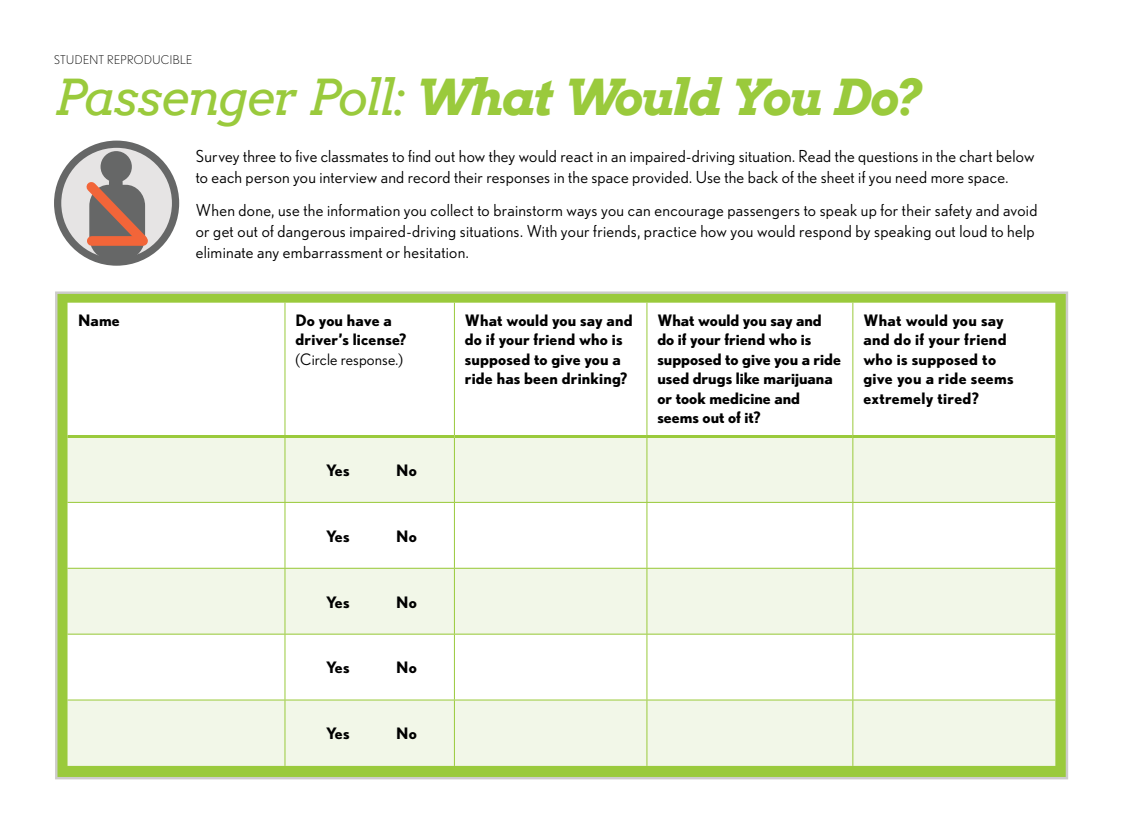
<style>
.page{position:relative;width:1121px;height:837px;background:#fff}
.page>*{position:absolute;margin:0;border:0;box-sizing:border-box;transform-origin:0 0}
.t1{font:italic 700 49.5px "Arvo";letter-spacing:-.025em;color:#9aca3c}
.t2{font:16.5px/21px "Nobel";letter-spacing:.015em;color:#000}
.t3{font:700 15.75px/19.5px "Nobel";letter-spacing:.01em;color:#000}
.t4{font:15.75px "Nobel";letter-spacing:.01em;color:#000}
.t5{font:300 12px "Nobel";letter-spacing:.03em;color:#000}
.s1{font-weight:400}
</style>
<div class="page">
<div style="left:55px;top:291px;width:1013px;height:488px;background:#9aca3c;border:2px solid #cdcccb"></div>
<div style="left:68px;top:303px;width:987px;height:132px;background:#fff"></div>
<svg style="left:68px;top:438px;width:987px;height:328px;background:#f6f9f0"></svg>
<hr style="left:284px;top:303px;width:1px;height:132px;background:#9aca3c">
<hr style="left:454px;top:303px;width:1px;height:132px;background:#9aca3c">
<hr style="left:646px;top:303px;width:1px;height:132px;background:#9aca3c">
<hr style="left:852px;top:303px;width:1px;height:132px;background:#9aca3c">
<hr style="left:284px;top:438px;width:1px;height:64px;background:#9aca3c">
<hr style="left:454px;top:438px;width:1px;height:64px;background:#9aca3c">
<hr style="left:646px;top:438px;width:1px;height:64px;background:#9aca3c">
<hr style="left:852px;top:438px;width:1px;height:64px;background:#9aca3c">
<hr style="left:68px;top:502px;width:217px;height:1px;background:#9aca3c">
<hr style="left:285px;top:502px;width:169px;height:1px;background:#9aca3c">
<hr style="left:284px;top:503px;width:1px;height:65px;background:#9aca3c">
<hr style="left:454px;top:502px;width:193px;height:1px;background:#9aca3c">
<hr style="left:454px;top:503px;width:1px;height:65px;background:#9aca3c">
<hr style="left:647px;top:502px;width:205px;height:1px;background:#9aca3c">
<hr style="left:646px;top:503px;width:1px;height:65px;background:#9aca3c">
<hr style="left:852px;top:502px;width:203px;height:1px;background:#9aca3c">
<hr style="left:852px;top:503px;width:1px;height:65px;background:#9aca3c">
<hr style="left:68px;top:568px;width:217px;height:1px;background:#9aca3c">
<hr style="left:285px;top:568px;width:169px;height:1px;background:#9aca3c">
<hr style="left:284px;top:569px;width:1px;height:65px;background:#9aca3c">
<hr style="left:454px;top:568px;width:193px;height:1px;background:#9aca3c">
<hr style="left:454px;top:569px;width:1px;height:65px;background:#9aca3c">
<hr style="left:647px;top:568px;width:205px;height:1px;background:#9aca3c">
<hr style="left:646px;top:569px;width:1px;height:65px;background:#9aca3c">
<hr style="left:852px;top:568px;width:203px;height:1px;background:#9aca3c">
<hr style="left:852px;top:569px;width:1px;height:65px;background:#9aca3c">
<hr style="left:68px;top:634px;width:217px;height:1px;background:#9aca3c">
<hr style="left:285px;top:634px;width:169px;height:1px;background:#9aca3c">
<hr style="left:284px;top:635px;width:1px;height:65px;background:#9aca3c">
<hr style="left:454px;top:634px;width:193px;height:1px;background:#9aca3c">
<hr style="left:454px;top:635px;width:1px;height:65px;background:#9aca3c">
<hr style="left:647px;top:634px;width:205px;height:1px;background:#9aca3c">
<hr style="left:646px;top:635px;width:1px;height:65px;background:#9aca3c">
<hr style="left:852px;top:634px;width:203px;height:1px;background:#9aca3c">
<hr style="left:852px;top:635px;width:1px;height:65px;background:#9aca3c">
<hr style="left:68px;top:700px;width:217px;height:1px;background:#9aca3c">
<hr style="left:285px;top:700px;width:169px;height:1px;background:#9aca3c">
<hr style="left:284px;top:700px;width:1px;height:66px;background:#9aca3c">
<hr style="left:454px;top:700px;width:193px;height:1px;background:#9aca3c">
<hr style="left:454px;top:700px;width:1px;height:66px;background:#9aca3c">
<hr style="left:647px;top:700px;width:205px;height:1px;background:#9aca3c">
<hr style="left:646px;top:700px;width:1px;height:66px;background:#9aca3c">
<hr style="left:852px;top:700px;width:203px;height:1px;background:#9aca3c">
<hr style="left:852px;top:700px;width:1px;height:66px;background:#9aca3c">
<svg style="left:58px;top:144px;width:117px;height:118px;background:#cecdcd"></svg>
<div style="left:54px;top:141px;width:125px;height:125px;border:7px solid #666767;border-radius:50%"></div>
<div style="left:101px;top:151px;width:31px;height:31px;background:#666767;border-radius:50%"></div>
<svg style="left:78px;top:173px;width:78px;height:86px;background:#a5948e"></svg>
<div style="left:92px;top:236px;width:51px;height:10px;background:#f26539"></div>
<p class="t5" style="left:54px;top:52px;width:138px">STUDENT REPRODUCIBLE</p>
<h1 class="t1" style="left:54px;top:67px;width:868px"><span class="s1">Passenger Poll:</span> What Would You Do?</h1>
<p class="t2" style="left:196px;top:145px;width:840px">Survey three to five classmates to find out how they would react in an impaired-driving situation. Read the questions in the chart below to each person you interview and record their responses in the space provided. Use the back of the sheet if you need more space.</p>
<p class="t2" style="left:196px;top:199px;width:843px">When done, use the information you collect to brainstorm ways you can encourage passengers to speak up for their safety and avoid or get out of dangerous impaired-driving situations. With your friends, practice how you would respond by speaking out loud to help eliminate any embarrassment or hesitation.</p>
<p class="t3" style="left:78px;top:310px;width:43px">Name</p>
<p class="t3" style="left:295px;top:310px;width:113px">Do you have a driver’s license?</p>
<p class="t4" style="left:295px;top:350px;width:109px">(Circle response.)</p>
<p class="t3" style="left:326px;top:460px;width:25px">Yes</p>
<p class="t3" style="left:396px;top:460px;width:22px">No</p>
<p class="t3" style="left:326px;top:526px;width:25px">Yes</p>
<p class="t3" style="left:396px;top:526px;width:22px">No</p>
<p class="t3" style="left:326px;top:592px;width:25px">Yes</p>
<p class="t3" style="left:396px;top:592px;width:22px">No</p>
<p class="t3" style="left:326px;top:658px;width:25px">Yes</p>
<p class="t3" style="left:396px;top:658px;width:22px">No</p>
<p class="t3" style="left:326px;top:724px;width:25px">Yes</p>
<p class="t3" style="left:396px;top:724px;width:22px">No</p>
<p class="t3" style="left:465px;top:310px;width:169px">What would you say and do if your friend who is supposed to give you a ride has been drinking?</p>
<p class="t3" style="left:657px;top:310px;width:185px">What would you say and do if your friend who is supposed to give you a ride used drugs like marijuana or took medicine and seems out of it?</p>
<p class="t3" style="left:863px;top:310px;width:152px">What would you say and do if your friend who is supposed to give you a ride seems extremely tired?</p>
</div>
